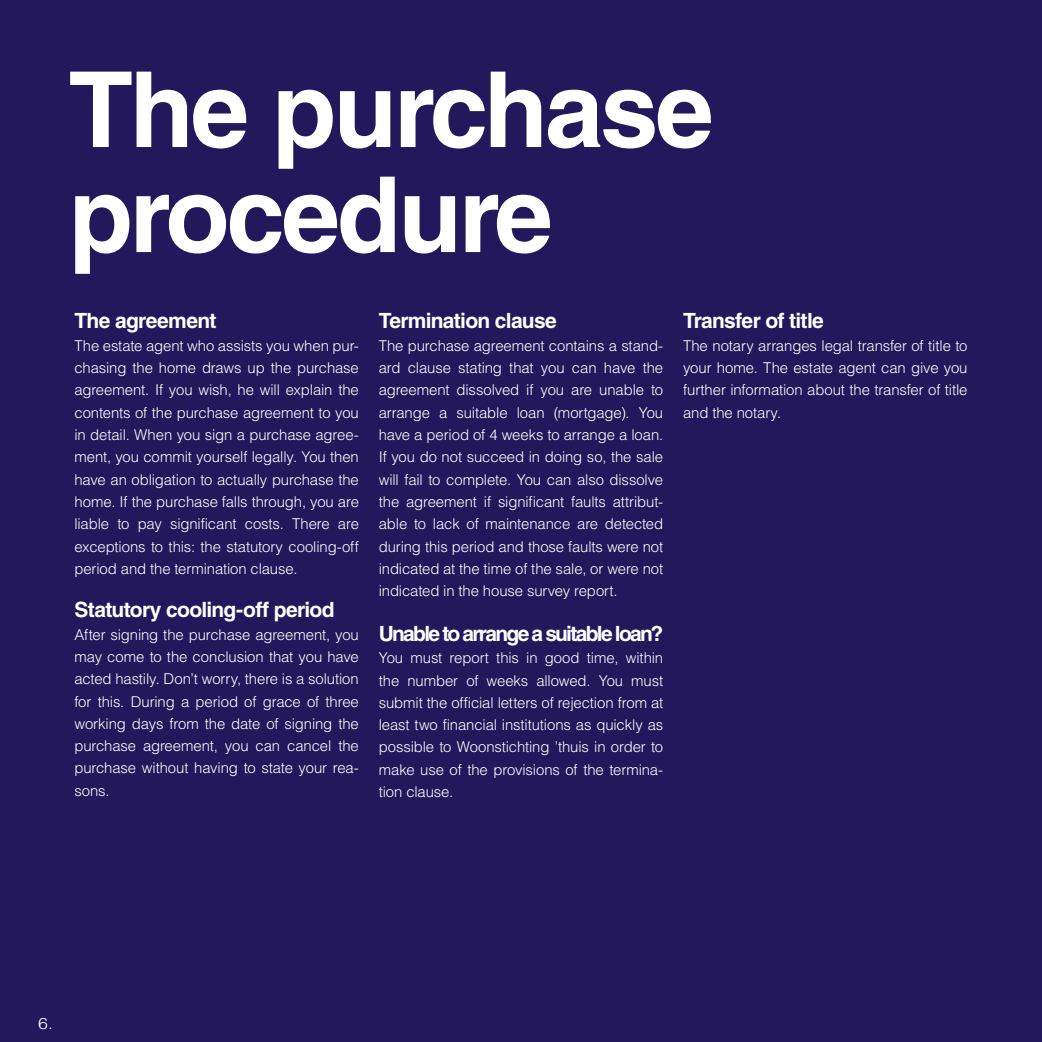
<style>
.page{position:relative;width:1042px;height:1042px;background:#23185b}
.page>*{position:absolute;margin:0;border:0;box-sizing:border-box;transform-origin:0 0}
.t1{font:700 105px/105px "Helvetica LT Std";letter-spacing:-.03em;color:#fff}
.t2{font:700 21px "Helvetica LT Std";letter-spacing:-.035em;color:#fff}
.t3{font:700 21px "Helvetica LT Std";letter-spacing:-.08em;color:#fff}
.t4{font:300 15.75px "Helvetica LT Std";color:#fff;scale:1.12 1}
.t5{font:300 14.88px/22.4px "Helvetica LT Std";letter-spacing:-.005em;color:#fff;text-align:justify}
</style>
<div class="page">
<h1 class="t1" style="left:69px;top:56px;width:646px">The purchase procedure</h1>
<h2 class="t2" style="left:74px;top:308px;width:144px">The agreement</h2>
<p class="t5" style="left:74px;top:334px;width:286px">The estate agent who assists you when pur&shy;chasing the home draws up the purchase agreement. If you wish, he will explain the contents of the purchase agreement to you in detail. When you sign a purchase agree&shy;ment, you commit yourself legally. You then have an obligation to actually purchase the home. If the purchase falls through, you are liable to pay significant costs. There are exceptions to this: the statutory cooling-off period and the termination clause.</p>
<h2 class="t2" style="left:74px;top:597px;width:262px">Statutory cooling-off period</h2>
<p class="t5" style="left:74px;top:623px;width:286px">After signing the purchase agreement, you may come to the conclusion that you have acted hastily. Don’t worry, there is a solution for this. During a period of grace of three working days from the date of signing the purchase agreement, you can cancel the purchase without having to state your rea&shy;sons.</p>
<h2 class="t2" style="left:379px;top:308px;width:180px">Termination clause</h2>
<p class="t5" style="left:379px;top:334px;width:286px">The purchase agreement contains a stand&shy;ard clause stating that you can have the agreement dissolved if you are unable to arrange a suitable loan (mortgage). You have a period of 4 weeks to arrange a loan.<br>If you do not succeed in doing so, the sale will fail to complete. You can also dissolve the agreement if significant faults attribut&shy;able to lack of maintenance are detected during this period and those faults were not indicated at the time of the sale, or were not indicated in the house survey report.</p>
<h2 class="t3" style="left:379px;top:621px;width:286px">Unable to arrange a suitable loan?</h2>
<p class="t5" style="left:379px;top:646px;width:286px">You must report this in good time, within the number of weeks allowed. You must submit the official letters of rejection from at least two financial institutions as quickly as possible to Woonstichting ’thuis in order to make use of the provisions of the termina&shy;tion clause.</p>
<h2 class="t2" style="left:683px;top:308px;width:142px">Transfer of title</h2>
<p class="t5" style="left:683px;top:334px;width:286px">The notary arranges legal transfer of title to your home. The estate agent can give you further information about the transfer of title and the notary.</p>
<p class="t4" style="left:38px;top:1014px;width:15px">6.</p>
</div>
